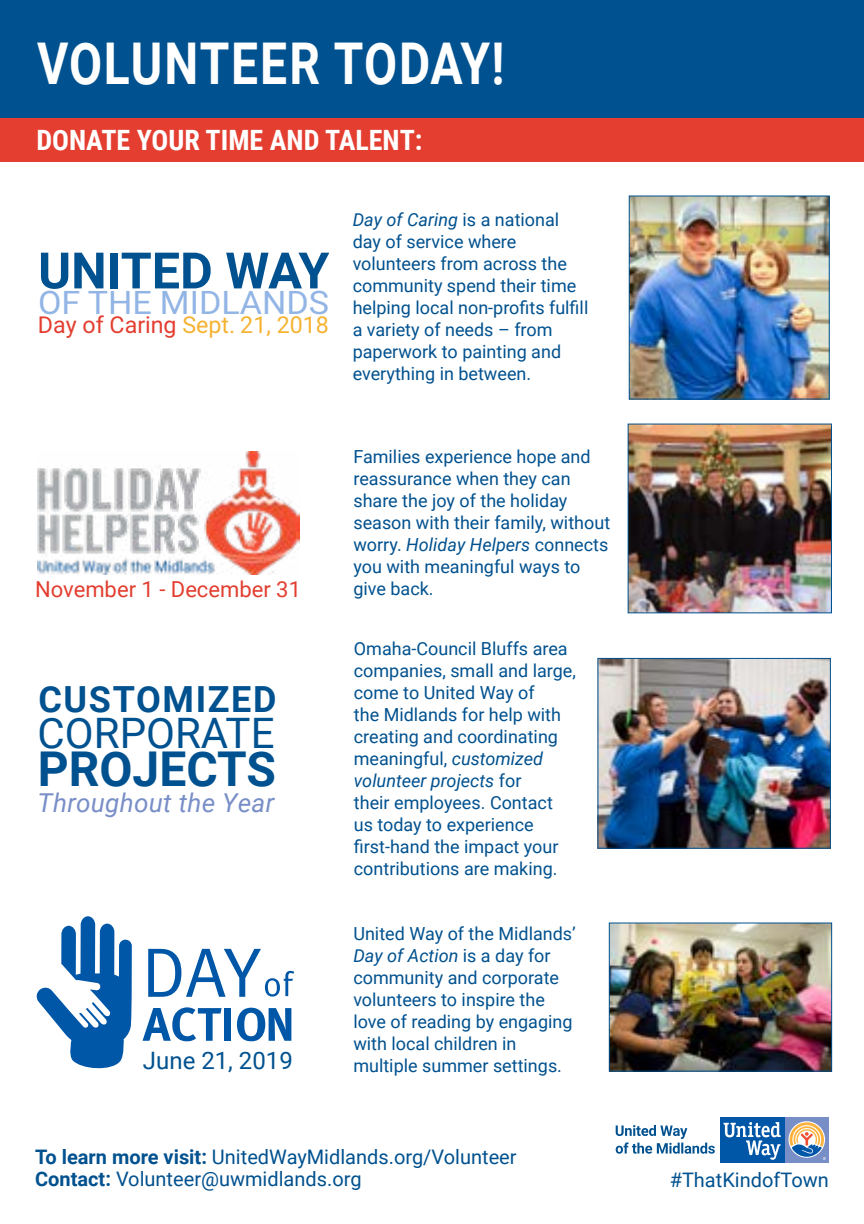
<style>
.page{position:relative;width:864px;height:1224px;background:#fff}
.page>*{position:absolute;margin:0;border:0;box-sizing:border-box;transform-origin:0 0}
.t1{font:700 57.6px "Roboto";letter-spacing:.03em;color:#fff;scale:.83 1}
.t2{font:700 50.2px "Roboto";color:#005190}
.t3{font:700 48px "Roboto";color:#00518f}
.t4{font:42px "Roboto";color:#00518f}
.t5{font:700 36px "Roboto";letter-spacing:.045em;color:#00518f}
.t6{font:32.4px "Roboto";color:#92b5e5;scale:1.05 1}
.t7{font:700 28px "Roboto Condensed";color:#fff}
.t8{font:italic 26px "Roboto";letter-spacing:.01em;color:#788ec7}
.t9{font:24px "Roboto";color:#00518f}
.t10{font:23.2px "Roboto";color:#f6b332}
.t11{font:22px "Roboto";color:#e33e30}
.t12{font:20px/22px "Roboto";color:#00518f}
.t13{font:18px/22px "Roboto";color:#00518f}
.s1{color:#e33e30}
.s2{font-style:italic}
.s3{font-weight:700}
</style>
<div class="page">
<div style="left:0;top:118px;width:864px;height:44px;background:#e33e30"></div>
<div style="left:0;top:0;width:864px;height:118px;background:#00518f"></div>
<div style="left:785px;top:1117px;width:44px;height:46px;background:#788ec7"></div>
<svg style="left:789px;top:1121px;width:36px;height:37px"></svg>
<div style="left:720px;top:1117px;width:65px;height:46px;background:#0056a7"></div>
<svg style="left:723px;top:1122px;width:58px;height:38px"></svg>
<svg style="left:790px;top:1122px;width:36px;height:38px"></svg>
<svg style="left:616px;top:1125px;width:99px;height:29px"></svg>
<img style="left:630px;top:426px;width:200px;height:185px">
<div style="left:628px;top:424px;width:204px;height:189px;border:1px solid #00518f"></div>
<svg style="left:36px;top:916px;width:96px;height:153px"></svg>
<svg style="left:148px;top:949px;width:146px;height:48px"></svg>
<svg style="left:143px;top:1007px;width:79px;height:34px"></svg>
<div style="left:224px;top:1008px;width:7px;height:33px;background:#0056a7"></div>
<svg style="left:237px;top:1008px;width:54px;height:33px"></svg>
<img style="left:611px;top:925px;width:219px;height:145px">
<div style="left:609px;top:923px;width:223px;height:149px;border:1px solid #00518f"></div>
<img style="left:599px;top:660px;width:230px;height:187px">
<div style="left:597px;top:658px;width:234px;height:191px;border:1px solid #00518f"></div>
<img style="left:631px;top:198px;width:197px;height:200px">
<div style="left:629px;top:196px;width:201px;height:204px;border:1px solid #00518f"></div>
<img style="left:37px;top:452px;width:263px;height:122px">
<h1 class="t1" style="left:37px;top:24px;width:564px">VOLUNTEER TODAY!</h1>
<h3 class="t7" style="left:36px;top:121px;width:388px">DONATE YOUR TIME AND TALENT:</h3>
<h2 class="t2" style="left:38px;top:235px;width:293px">UNITED WAY</h2>
<h3 class="t6" style="left:38px;top:280px;width:279px">OF THE MIDLANDS</h3>
<p class="t10" style="left:38px;top:308px;width:293px"><span class="s1">Day of Caring</span> Sept. 21, 2018</p>
<p class="t13" style="left:353px;top:208px;width:237px"><span class="s2">Day of Caring</span> is a national day of service where volunteers from across the community spend their time helping local non-profits fulfill a variety of needs – from paperwork to painting and everything in between.</p>
<p class="t11" style="left:35px;top:574px;width:267px">November 1 - December 31</p>
<h3 class="t5" style="left:38px;top:674px;width:240px">CUSTOMIZED</h3>
<h3 class="t4" style="left:38px;top:703px;width:238px">CORPORATE</h3>
<h3 class="t3" style="left:38px;top:735px;width:240px">PROJECTS</h3>
<h3 class="t8" style="left:38px;top:785px;width:238px">Throughout the Year</h3>
<p class="t13" style="left:353px;top:445px;width:258px">Families experience hope and reassurance when they can share the joy of the holiday season with their family, without worry. <span class="s2">Holiday Helpers</span> connects you with meaningful ways to give back.</p>
<p class="t13" style="left:354px;top:637px;width:224px">Omaha-Council Bluffs area companies, small and large, come to United Way of<br>the Midlands for help with creating and coordinating meaningful, <span class="s2">customized volunteer projects</span> for<br>their employees. Contact us today to experience first-hand the impact your contributions are making.</p>
<p class="t13" style="left:353px;top:922px;width:224px">United Way of the Midlands’<br><span class="s2">Day of Action</span> is a day for community and corporate volunteers to inspire the love of reading by engaging with local children in</p>
<h3 class="t9" style="left:143px;top:1044px;width:151px">June 21, 2019</h3>
<p class="t13" style="left:353px;top:1054px;width:210px">multiple summer settings.</p>
<p class="t12" style="left:35px;top:1145px;width:483px"><span class="s3">To learn more visit:</span> UnitedWayMidlands.org/Volunteer<br><span class="s3">Contact:</span> Volunteer@uwmidlands.org</p>
<p class="t12" style="left:670px;top:1168px;width:161px">#ThatKindofTown</p>
</div>
